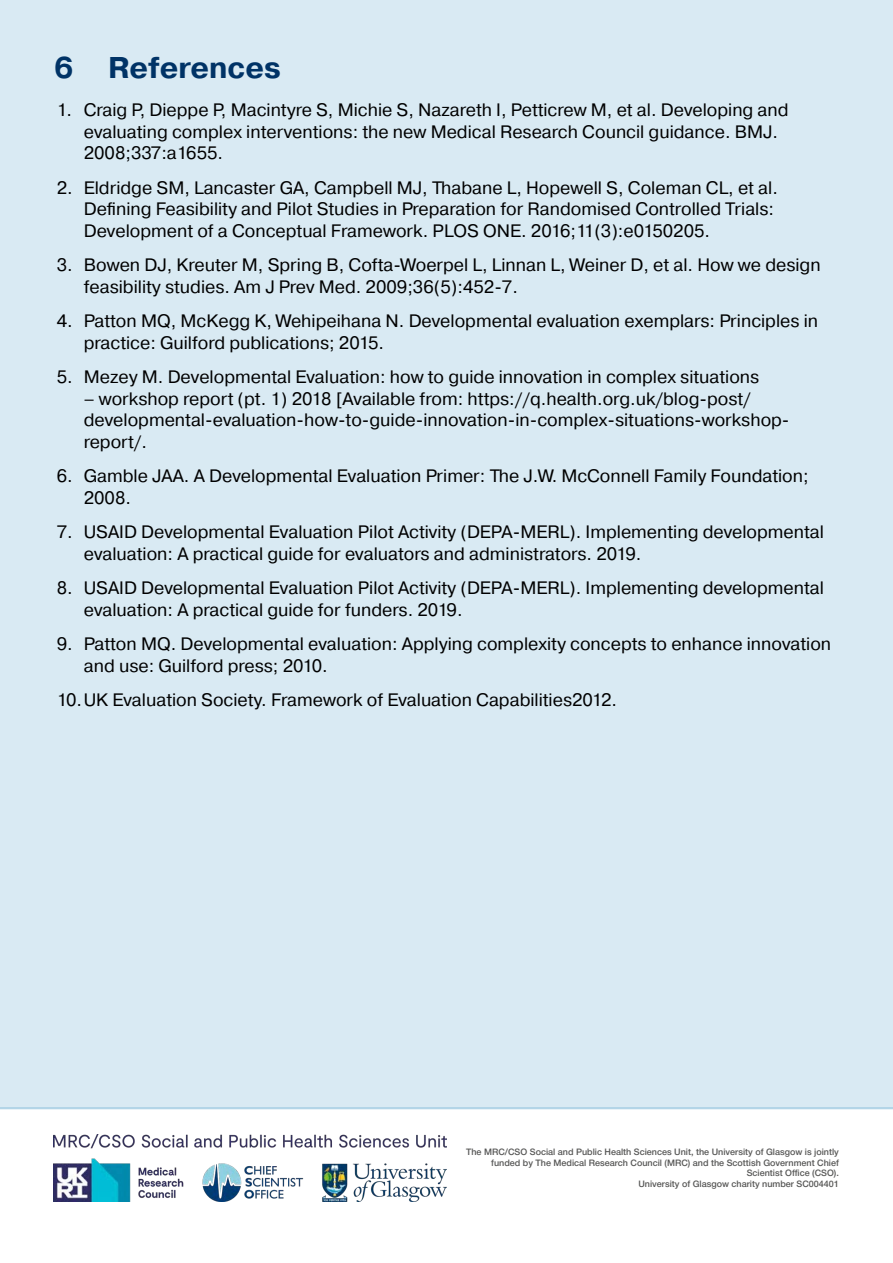
<style>
.page{position:relative;width:893px;height:1263px;background:#fff}
.page>*{position:absolute;margin:0;border:0;box-sizing:border-box;transform-origin:0 0}
.t1{font:700 30px "Pragmatica";color:#036}
.t2{font:18px/21.6px "Pragmatica";color:#000}
.t3{font:500 9px/10.5px "Helvetica Neue Cyr";color:#575756;text-align:right}
</style>
<div class="page">
<svg style="left:0;top:1106px;width:893px;height:82px"></svg>
<img style="left:53px;top:1134px;width:393px;height:68px">
<div style="left:0;top:0;width:893px;height:1106px;background:#d9eaf3"></div>
<h2 class="t1" style="left:54px;top:48px;width:228px">6 References</h2>
<p class="t2" style="left:84px;top:100px;width:706px;text-indent:-27px">1. Craig P, Dieppe P, Macintyre S, Michie S, Nazareth I, Petticrew M, et al. Developing and evaluating complex interventions: the new Medical Research Council guidance. BMJ.<br>2008;337:a1655.</p>
<p class="t2" style="left:84px;top:177px;width:696px;text-indent:-27px">2. Eldridge SM, Lancaster GA, Campbell MJ, Thabane L, Hopewell S, Coleman CL, et al.<br>Defining Feasibility and Pilot Studies in Preparation for Randomised Controlled Trials:<br>Development of a Conceptual Framework. PLOS ONE. 2016;11(3):e0150205.</p>
<p class="t2" style="left:84px;top:255px;width:738px;text-indent:-27px">3. Bowen DJ, Kreuter M, Spring B, Cofta-Woerpel L, Linnan L, Weiner D, et al. How we design feasibility studies. Am J Prev Med. 2009;36(5):452-7.</p>
<p class="t2" style="left:84px;top:311px;width:736px;text-indent:-27px">4. Patton MQ, McKegg K, Wehipeihana N. Developmental evaluation exemplars: Principles in practice: Guilford publications; 2015.</p>
<p class="t2" style="left:57px;top:367px;width:704px">5. Mezey M. Developmental Evaluation: how to guide innovation in complex situations</p>
<p class="t2" style="left:84px;top:388px;width:707px">– workshop report (pt. 1) 2018 [Available from: https://q.health.org.uk/blog-post/ developmental-evaluation-how-to-guide-innovation-in-complex-situations-workshop&shy;report/.</p>
<p class="t2" style="left:84px;top:466px;width:726px;text-indent:-27px">6. Gamble JAA. A Developmental Evaluation Primer: The J.W. McConnell Family Foundation;<br>2008.</p>
<p class="t2" style="left:84px;top:522px;width:742px;text-indent:-27px">7. USAID Developmental Evaluation Pilot Activity (DEPA-MERL). Implementing developmental evaluation: A practical guide for evaluators and administrators. 2019.</p>
<p class="t2" style="left:84px;top:578px;width:742px;text-indent:-27px">8. USAID Developmental Evaluation Pilot Activity (DEPA-MERL). Implementing developmental evaluation: A practical guide for funders. 2019.</p>
<p class="t2" style="left:84px;top:634px;width:749px;text-indent:-27px">9. Patton MQ. Developmental evaluation: Applying complexity concepts to enhance innovation and use: Guilford press; 2010.</p>
<p class="t2" style="left:57px;top:690px;width:562px">10.UK Evaluation Society. Framework of Evaluation Capabilities2012.</p>
<p class="t3" style="left:466px;top:1147px;width:374px">The MRC/CSO Social and Public Health Sciences Unit, the University of Glasgow is jointly funded by The Medical Research Council (MRC) and the Scottish Government Chief Scientist Office (CSO).<br>University of Glasgow charity number SC004401</p>
</div>
